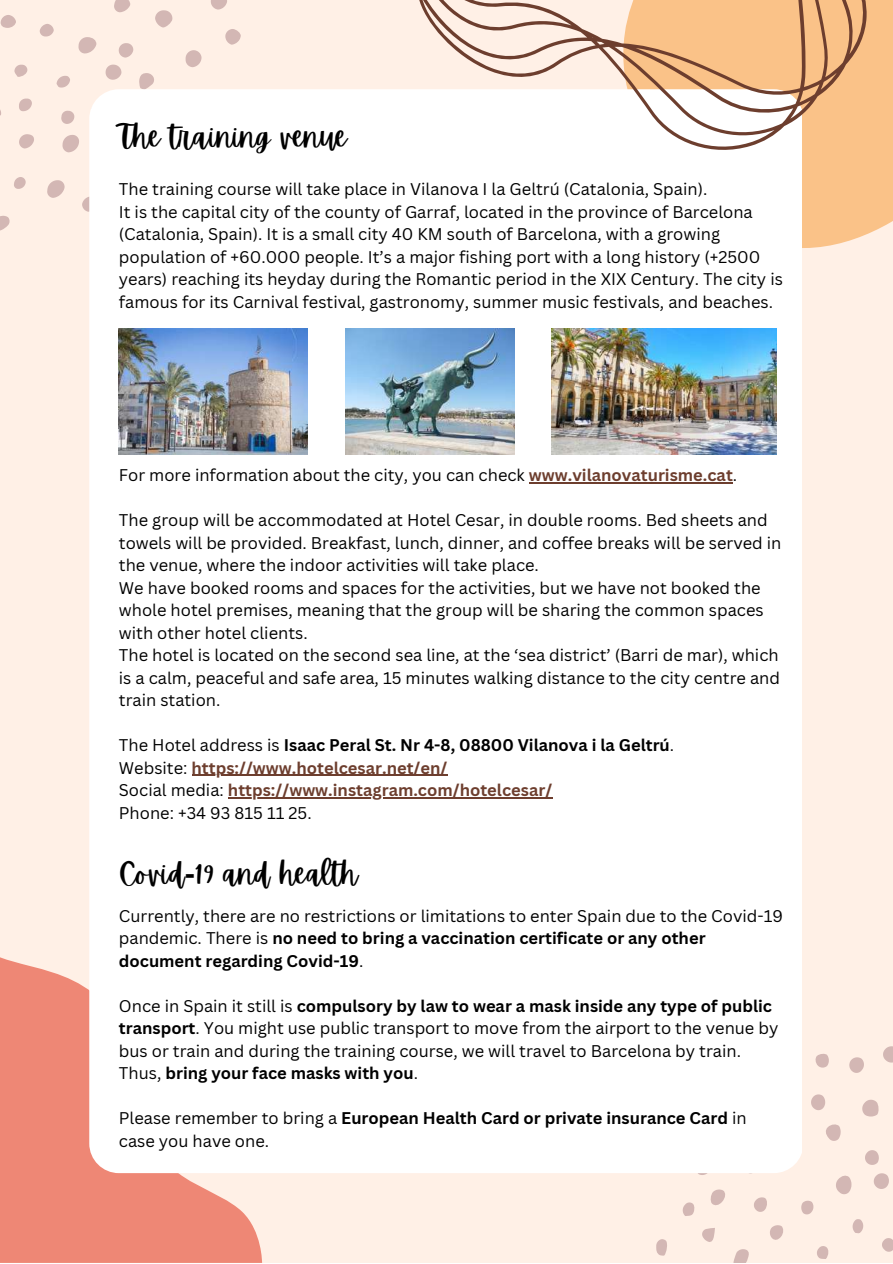
<style>
.page{position:relative;width:893px;height:1264px;background:#fff}
.page>*{position:absolute;margin:0;border:0;box-sizing:border-box;transform-origin:0 0}
.t1{font:30px "Apricots";color:#000}
.t2{font:16.5px/22.5px "Canva Sans";color:#000}
.t3{font:700 16.5px/22.5px "Canva Sans";color:#6d3e2e}
.t4{font:700 16.5px/22.5px "Canva Sans";color:#000}
.s1{font-weight:700;color:#6d3e2e}
.s2{font-weight:400;color:#000}
.s3{color:#000}
.s4{font-family:"Noto Sans";font-weight:700}
.s5{font-weight:700}
.s6{font-weight:400}
</style>
<div class="page">
<div style="left:0;top:0;width:892px;height:1262px;background:#fff0e6"></div>
<svg style="left:0;top:957px;width:262px;height:305px;background:#ef8f7e"></svg>
<svg style="left:883px;top:1046px;width:9px;height:17px"></svg>
<svg style="left:849px;top:1057px;width:15px;height:16px"></svg>
<svg style="left:656px;top:1239px;width:11px;height:17px"></svg>
<svg style="left:815px;top:1053px;width:14px;height:15px"></svg>
<svg style="left:679px;top:1094px;width:213px;height:169px"></svg>
<svg style="left:47px;top:180px;width:18px;height:18px"></svg>
<svg style="left:62px;top:135px;width:17px;height:18px"></svg>
<svg style="left:78px;top:37px;width:19px;height:17px"></svg>
<svg style="left:155px;top:10px;width:18px;height:18px"></svg>
<svg style="left:210px;top:0;width:17px;height:10px"></svg>
<svg style="left:185px;top:50px;width:17px;height:18px"></svg>
<svg style="left:114px;top:0;width:17px;height:13px"></svg>
<svg style="left:82px;top:197px;width:7px;height:15px"></svg>
<svg style="left:139px;top:73px;width:15px;height:16px"></svg>
<svg style="left:105px;top:64px;width:17px;height:16px"></svg>
<svg style="left:225px;top:29px;width:16px;height:16px"></svg>
<svg style="left:0;top:215px;width:10px;height:16px"></svg>
<svg style="left:118px;top:43px;width:15px;height:15px"></svg>
<svg style="left:19px;top:134px;width:15px;height:15px"></svg>
<svg style="left:0;top:15px;width:16px;height:13px"></svg>
<svg style="left:61px;top:110px;width:14px;height:14px"></svg>
<svg style="left:39px;top:24px;width:15px;height:13px"></svg>
<svg style="left:19px;top:98px;width:13px;height:14px"></svg>
<svg style="left:56px;top:76px;width:14px;height:12px"></svg>
<svg style="left:14px;top:64px;width:14px;height:13px"></svg>
<svg style="left:14px;top:177px;width:12px;height:12px"></svg>
<div style="left:89px;top:89px;width:713px;height:1084px;background:#fff;border-radius:30px"></div>
<svg style="left:419px;top:0;width:473px;height:248px"></svg>
<hr style="left:529px;top:482px;width:203px;height:1px;background:#6d3e2e">
<hr style="left:191px;top:774px;width:256px;height:2px;background:#6d3e2e">
<hr style="left:228px;top:797px;width:324px;height:1px;background:#6d3e2e">
<img style="left:119px;top:328px;width:189px;height:126px">
<img style="left:346px;top:328px;width:168px;height:126px">
<img style="left:551px;top:328px;width:225px;height:126px">
<h1 class="t1" style="left:119px;top:119px;width:230px">The training venue</h1>
<p class="t2" style="left:119px;top:177px;width:665px">The training course will take place in Vilanova I la Geltrú (Catalonia, Spain).<br>It is the capital city of the county of Garraf, located in the province of Barcelona (Catalonia, Spain). It is a small city 40 KM south of Barcelona, with a growing population of +60.000 people. It’s a major fishing port with a long history (+2500 years) reaching its heyday during the Romantic period in the XIX Century. The city is famous for its Carnival festival, gastronomy, summer music festivals, and beaches.</p>
<p class="t2" style="left:119px;top:463px;width:619px">For more information about the city, you can check <span class="s1">www.vilanovaturisme.cat</span>.</p>
<p class="t2" style="left:119px;top:508px;width:664px">The group will be accommodated at Hotel Cesar, in double rooms. Bed sheets and towels will be provided. Breakfast, lunch, dinner, and coffee breaks will be served in the venue, where the indoor activities will take place.<br>We have booked rooms and spaces for the activities, but we have not booked the whole hotel premises, meaning that the group will be sharing the common spaces with other hotel clients.<br>The hotel is located on the second sea line, at the ‘sea district’ (Barri de mar), which is a calm, peaceful and safe area, 15 minutes walking distance to the city centre and train station.</p>
<p class="t3" style="left:119px;top:733px;width:556px"><span class="s2">The Hotel address is</span> <span class="s3">Isaac Peral St. Nr 4-8, 08800 Vilanova i la Geltrú</span><span class="s2">.<br>Website:</span> https://www.hotelcesar.net/en/<br><span class="s2">Social media:</span> https://www.instagram.com/hotelcesar/<br><span class="s2">Phone: +34 93 815 11 25.</span></p>
<h1 class="t1" style="left:119px;top:856px;width:240px">Covid<span class="s4">-</span>19 and health</h1>
<p class="t2" style="left:119px;top:904px;width:665px">Currently, there are no restrictions or limitations to enter Spain due to the Covid-19 pandemic. There is <span class="s5">no need to bring a vaccination certificate or any other document regarding Covid-19</span>.</p>
<p class="t2" style="left:119px;top:994px;width:661px">Once in Spain it still is <span class="s5">compulsory by law to wear a mask inside any type of public transport</span>. You might use public transport to move from the airport to the venue by bus or train and during the training course, we will travel to Barcelona by train.<br>Thus, <span class="s5">bring your face masks with you</span>.</p>
<p class="t4" style="left:119px;top:1106px;width:629px"><span class="s6">Please remember to bring a</span> European Health Card or private insurance Card <span class="s6">in case you have one.</span></p>
</div>
